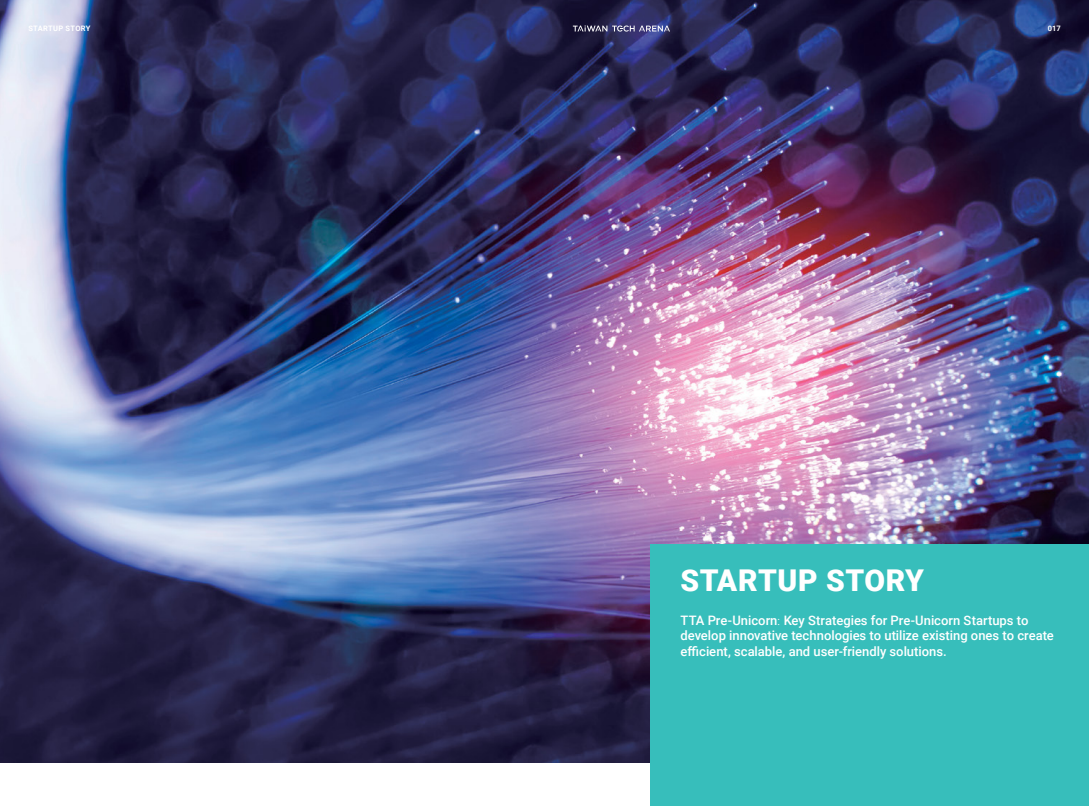
<style>
.page{position:relative;width:1089px;height:806px;background:#fff}
.page>*{position:absolute;margin:0;border:0;box-sizing:border-box;transform-origin:0 0}
.t1{font:900 30px "Roboto";letter-spacing:.015em;color:#fff}
.t2{font:500 13px/15.6px "Roboto";color:#fff}
.t3{font:700 7.5px "Roboto";letter-spacing:.04em;color:#fff}
.s1{font-family:"Adobe Ming Std";font-weight:300}
</style>
<div class="page">
<img style="left:0;top:0;width:1088px;height:762px">
<div style="left:650px;top:544px;width:438px;height:261px;background:#37bebb"></div>
<svg style="left:573px;top:25px;width:97px;height:7px"></svg>
<p class="t3" style="left:28px;top:23px;width:64px">STARTUP STORY</p>
<p class="t3" style="left:1047px;top:23px;width:14px">017</p>
<h1 class="t1" style="left:680px;top:559px;width:245px">STARTUP STORY</h1>
<p class="t2" style="left:680px;top:611px;width:375px">TTA Pre-Unicorn<span class="s1">:</span> Key Strategies for Pre-Unicorn Startups to develop innovative technologies to utilize existing ones to create efficient, scalable, and user-friendly solutions.</p>
</div>
